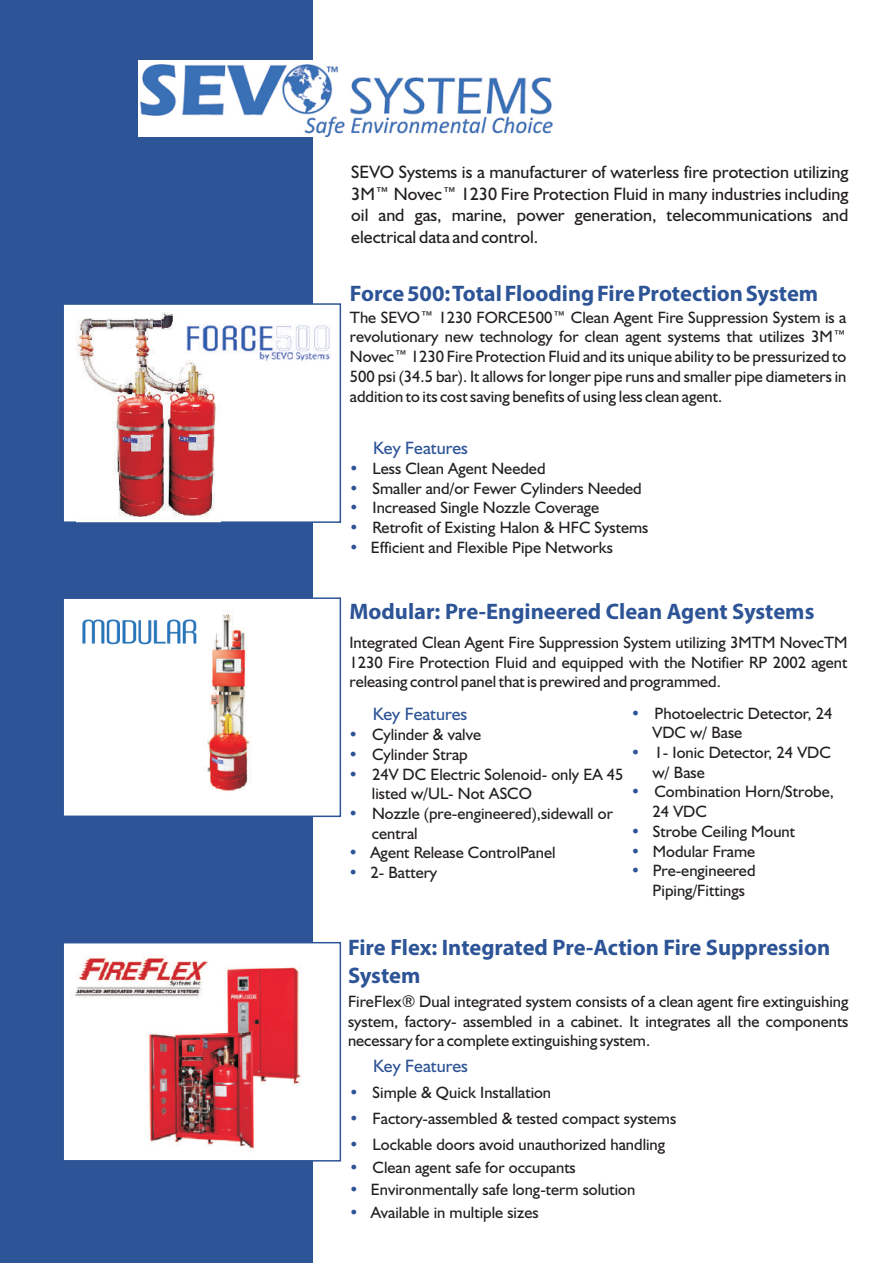
<style>
.page{position:relative;width:893px;height:1263px;background:#fff}
.page>*{position:absolute;margin:0;border:0;box-sizing:border-box;transform-origin:0 0}
.t1{font:700 22.5px/27.9px "Myriad Pro";color:#2d5496}
.t2{font:18px/21.5px "Humanist 521 BT";color:#231f20;text-align:justify}
.t3{font:18px "Humanist 521 BT";color:#2d5496}
.t4{font:16.5px/19.6px "Humanist 521 BT";color:#231f20}
</style>
<div class="page">
<div style="left:0;top:0;width:312px;height:1263px;background:#2d5496"></div>
<img style="left:139px;top:60px;width:414px;height:76px">
<div style="left:62px;top:597px;width:279px;height:220px;background:#fff;border:2px solid #2d5496"></div>
<img style="left:207px;top:614px;width:44px;height:177px">
<div style="left:62px;top:942px;width:279px;height:219px;background:#fff;border:2px solid #2d5496"></div>
<img style="left:149px;top:967px;width:153px;height:185px">
<img style="left:74px;top:955px;width:138px;height:44px">
<div style="left:62px;top:303px;width:279px;height:220px;background:#fff;border:2px solid #2d5496"></div>
<img style="left:77px;top:312px;width:144px;height:210px">
<img style="left:187px;top:324px;width:143px;height:40px">
<img style="left:82px;top:619px;width:115px;height:26px">
<p class="t2" style="left:351px;top:163px;width:499px">SEVO Systems is a manufacturer of waterless fire protection utilizing 3M™ Novec™ 1230 Fire Protection Fluid in many industries including oil and gas, marine, power generation, telecommunications and electrical data and control.</p>
<h1 class="t1" style="left:350px;top:282px;width:470px">Force 500: Total Flooding Fire Protection System</h1>
<p class="t4" style="left:350px;top:309px;width:498px;text-align:justify">The SEVO™ 1230 FORCE500™ Clean Agent Fire Suppression System is a revolutionary new technology for clean agent systems that utilizes 3M™ Novec™ 1230 Fire Protection Fluid and its unique ability to be pressurized to 500 psi (34.5 bar). It allows for longer pipe runs and smaller pipe diameters in addition to its cost saving benefits of using less clean agent.</p>
<p class="t3" style="left:373px;top:440px;width:96px">Key Features</p>
<p class="t4" style="left:371px;top:460px;width:279px">Less Clean Agent Needed<br>Smaller and/or Fewer Cylinders Needed Increased Single Nozzle Coverage Retrofit of Existing Halon &amp; HFC Systems Efficient and Flexible Pipe Networks</p>
<h1 class="t1" style="left:349px;top:599px;width:466px">Modular: Pre-Engineered Clean Agent Systems</h1>
<p class="t4" style="left:349px;top:634px;width:499px;text-align:justify">Integrated Clean Agent Fire Suppression System utilizing 3MTM NovecTM 1230 Fire Protection Fluid and equipped with the Notifier RP 2002 agent releasing control panel that is prewired and programmed.</p>
<p class="t3" style="left:373px;top:706px;width:96px">Key Features</p>
<p class="t4" style="left:370px;top:726px;width:255px">Cylinder &amp; valve<br>Cylinder Strap<br>24V DC Electric Solenoid- only EA 45 listed w/UL- Not ASCO<br>Nozzle (pre-engineered),sidewall or central<br>Agent Release ControlPanel<br>2- Battery</p>
<p class="t4" style="left:653px;top:705px;width:183px">Photoelectric Detector, 24<br>VDC w/ Base<br>1- Ionic Detector, 24 VDC w/ Base<br>Combination Horn/Strobe,<br>24 VDC<br>Strobe Ceiling Mount<br>Modular Frame<br>Pre-engineered<br>Piping/Fittings</p>
<h1 class="t1" style="left:348px;top:935px;width:484px">Fire Flex: Integrated Pre-Action Fire Suppression<br>System</h1>
<p class="t4" style="left:348px;top:993px;width:502px;text-align:justify">FireFlex® Dual integrated system consists of a clean agent fire extinguishing system, factory- assembled in a cabinet. It integrates all the components necessary for a complete extinguishing system.</p>
<p class="t3" style="left:373px;top:1058px;width:96px">Key Features</p>
<p class="t4" style="left:373px;top:1081px;width:305px;line-height:26px">Simple &amp; Quick Installation<br>Factory-assembled &amp; tested compact systems<br>Lockable doors avoid unauthorized handling</p>
<p class="t4" style="left:371px;top:1157px;width:266px;line-height:22.8px">Clean agent safe for occupants<br>Environmentally safe long-term solution<br>Available in multiple sizes</p>
</div>
